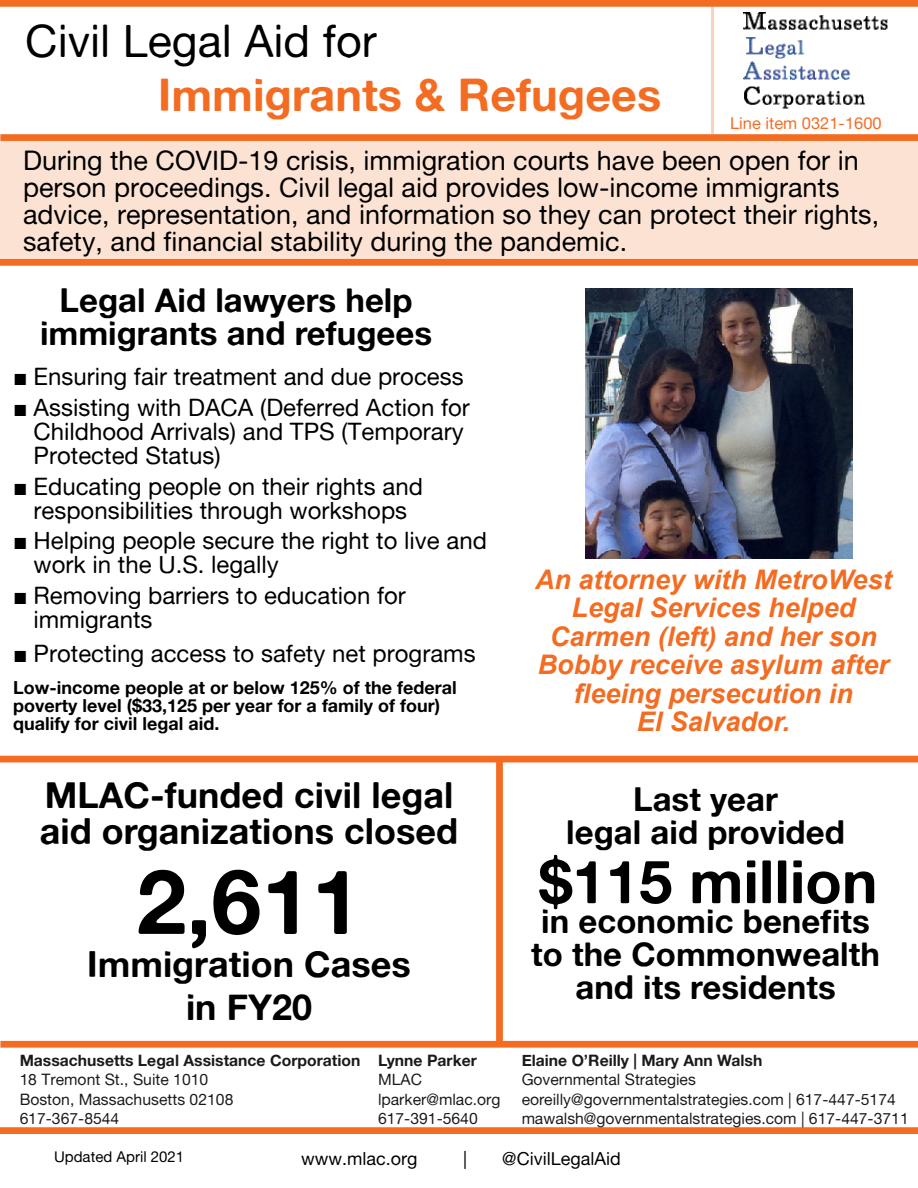
<style>
.page{position:relative;width:918px;height:1188px;background:#fff}
.page>*{position:absolute;margin:0;border:0;box-sizing:border-box;transform-origin:0 0}
.t1{font:90px "Alte Haas Grotesk Bold";color:#000}
.t2{font:60px "Alte Haas Grotesk Bold";color:#000}
.t3{font:45px "Alte Haas Grotesk Bold";color:#f36c21}
.t4{font:45px "Alte Haas Grotesk";color:#000}
.t5{font:36px/36px "Alte Haas Grotesk Bold";color:#000}
.t6{font:33px/33px "Alte Haas Grotesk Bold";color:#000;text-align:center}
.t7{font:27px/27px "Alte Haas Grotesk";color:#000}
.t8{font:italic 700 27px/28.5px "Arial";color:#f36c21;text-align:center}
.t9{font:24px/24px "Alte Haas Grotesk";color:#000}
.t10{font:18px/18px "Alte Haas Grotesk Bold";color:#000}
.t11{font:18px "Alte Haas Grotesk";color:#000}
.t12{font:16.5px "Alte Haas Grotesk";color:#f36c21}
.t13{font:15.75px/19.5px "Alte Haas Grotesk";color:#000}
.t14{font:15.75px "Alte Haas Grotesk Bold";color:#000}
.t15{font:15px "Alte Haas Grotesk";color:#000}
.s1{font-family:"Arial"}
</style>
<div class="page">
<div style="left:0;top:141px;width:918px;height:121px;background:#fce2d3"></div>
<div style="left:0;top:134px;width:918px;height:7px;background:#f36c21"></div>
<div style="left:0;top:0;width:918px;height:7px;background:#f36c21"></div>
<hr style="left:711px;top:6px;width:2px;height:128px;background:#f36c21">
<img style="left:744px;top:13px;width:143px;height:95px">
<div style="left:0;top:1041px;width:918px;height:7px;background:#f36c21"></div>
<div style="left:0;top:756px;width:918px;height:6px;background:#f36c21"></div>
<div style="left:496px;top:759px;width:7px;height:283px;background:#f36c21"></div>
<div style="left:0;top:1127px;width:918px;height:7px;background:#f36c21"></div>
<div style="left:0;top:259px;width:918px;height:7px;background:#f36c21"></div>
<img style="left:585px;top:289px;width:267px;height:270px">
<h3 class="t4" style="left:25px;top:14px;width:353px">Civil Legal Aid for</h3>
<h3 class="t3" style="left:158px;top:67px;width:505px">Immigrants &amp; Refugees</h3>
<p class="t12" style="left:730px;top:113px;width:153px">Line item 0321-1600</p>
<p class="t7" style="left:23px;top:146px;width:858px">During the COVID-19 crisis, immigration courts have been open for in person proceedings. Civil legal aid provides low-income immigrants advice, representation, and information so they can protect their rights, safety, and financial stability during the pandemic.</p>
<h3 class="t6" style="left:40px;top:283px;width:394px">Legal Aid lawyers help immigrants and refugees</h3>
<p class="t9" style="left:13px;top:364px;width:452px"><span class="s1">■</span> Ensuring fair treatment and due process</p>
<p class="t9" style="left:34px;top:395px;width:438px;text-indent:-20px"><span class="s1">■</span> Assisting with DACA (Deferred Action for<br>Childhood Arrivals) and TPS (Temporary<br>Protected Status)</p>
<p class="t9" style="left:13px;top:474px;width:411px;text-align:center"><span class="s1">■</span> Educating people on their rights and responsibilities through workshops</p>
<p class="t9" style="left:34px;top:529px;width:455px;text-indent:-20px"><span class="s1">■</span> Helping people secure the right to live and work in the U.S. legally</p>
<p class="t9" style="left:34px;top:583px;width:374px;text-indent:-20px"><span class="s1">■</span> Removing barriers to education for immigrants</p>
<p class="t9" style="left:13px;top:641px;width:464px"><span class="s1">■</span> Protecting access to safety net programs</p>
<p class="t10" style="left:13px;top:678px;width:445px">Low-income people at or below 125% of the federal poverty level ($33,125 per year for a family of four) qualify for civil legal aid.</p>
<h3 class="t5" style="left:40px;top:776px;width:420px">MLAC-funded civil legal aid organizations closed</h3>
<h1 class="t1" style="left:136px;top:846px;width:227px">2,611</h1>
<h3 class="t5" style="left:87px;top:942px;width:325px;line-height:43.2px;text-align:center">Immigration Cases in FY20</h3>
<p class="t14" style="left:20px;top:1051px;width:342px">Massachusetts Legal Assistance Corporation</p>
<p class="t13" style="left:20px;top:1070px;width:215px">18 Tremont St., Suite 1010<br>Boston, Massachusetts 02108<br>617-367-8544</p>
<p class="t14" style="left:378px;top:1051px;width:100px">Lynne Parker</p>
<p class="t13" style="left:378px;top:1070px;width:124px">MLAC lparker@mlac.org<br>617-391-5640</p>
<p class="t8" style="left:535px;top:566px;width:358px">An attorney with MetroWest<br>Legal Services helped<br>Carmen (left) and her son<br>Bobby receive asylum after fleeing persecution in<br>El Salvador.</p>
<h3 class="t6" style="left:566px;top:782px;width:280px">Last year<br>legal aid provided</h3>
<h2 class="t2" style="left:539px;top:845px;width:340px">$115 million</h2>
<h3 class="t6" style="left:531px;top:904px;width:350px">in economic benefits to the Commonwealth and its residents</h3>
<p class="t14" style="left:522px;top:1051px;width:242px">Elaine O’Reilly | Mary Ann Walsh</p>
<p class="t13" style="left:522px;top:1070px;width:389px">Governmental Strategies eoreilly@governmentalstrategies.com | 617-447-5174 mawalsh@governmentalstrategies.com | 617-447-3711</p>
<p class="t15" style="left:54px;top:1148px;width:132px">Updated April 2021</p>
<p class="t11" style="left:301px;top:1148px;width:118px">www.mlac.org</p>
<p class="t11" style="left:463px;top:1148px;width:5px">|</p>
<p class="t11" style="left:502px;top:1148px;width:120px">@CivilLegalAid</p>
</div>
